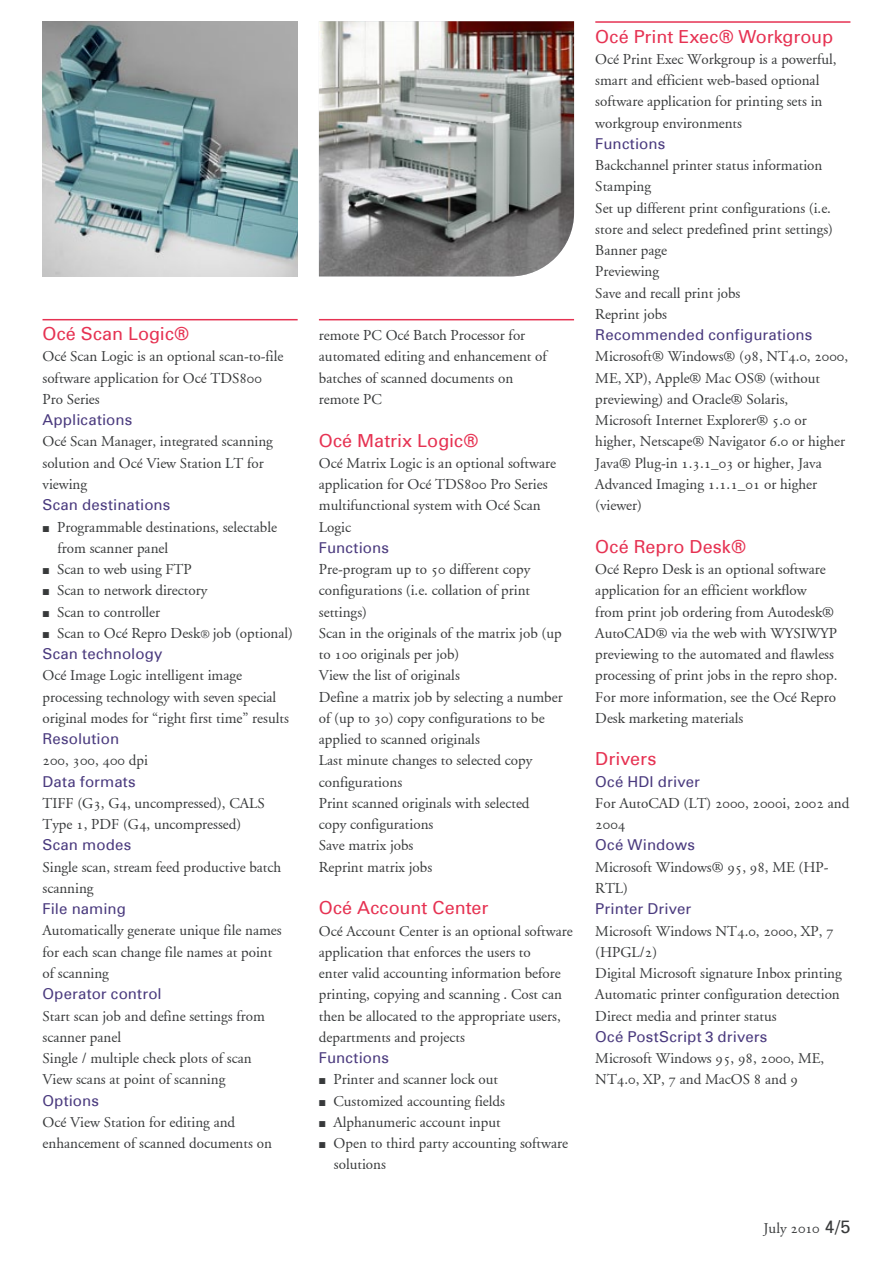
<style>
.page{position:relative;width:893px;height:1263px;background:#fff}
.page>*{position:absolute;margin:0;border:0;box-sizing:border-box;transform-origin:0 0}
.t1{font:18px "Univers 55";color:#e63252}
.t2{font:15px/21.3px "Oce Garamond";color:#383a3b}
.t3{font:15px "Univers 55";letter-spacing:.01em;color:#4a3a7e}
.s1{font-size:12px}
.s2{font-family:"Univers 55";font-size:18px}
</style>
<div class="page">
<img style="left:43px;top:21px;width:255px;height:255px">
<img style="left:319px;top:21px;width:255px;height:255px">
<hr style="left:595px;top:21px;width:255px;height:2px;background:#e63252">
<hr style="left:319px;top:319px;width:255px;height:1px;background:#e63252">
<hr style="left:43px;top:319px;width:255px;height:1px;background:#e63252">
<p class="t1" style="left:43px;top:323px;width:148px">Océ Scan Logic®</p>
<p class="t2" style="left:43px;top:346px;width:242px">Océ Scan Logic is an optional scan-to-file software application for Océ TDS800<br>Pro Series</p>
<p class="t3" style="left:43px;top:411px;width:91px">Applications</p>
<p class="t2" style="left:43px;top:431px;width:232px">Océ Scan Manager, integrated scanning solution and Océ View Station LT for viewing</p>
<p class="t3" style="left:43px;top:496px;width:129px">Scan destinations</p>
<p class="t2" style="left:58px;top:516px;width:221px;text-indent:-15px">• Programmable destinations, selectable from scanner panel</p>
<p class="t2" style="left:43px;top:558px;width:151px">• Scan to web using FTP</p>
<p class="t2" style="left:43px;top:580px;width:166px">• Scan to network directory</p>
<p class="t2" style="left:43px;top:601px;width:119px">• Scan to controller</p>
<p class="t2" style="left:43px;top:622px;width:252px">• Scan to Océ Repro Desk<span class="s1">®</span> job (optional)</p>
<p class="t3" style="left:43px;top:644px;width:122px">Scan technology</p>
<p class="t2" style="left:43px;top:665px;width:248px">Océ Image Logic intelligent image processing technology with seven special original modes for “right first time” results</p>
<p class="t3" style="left:43px;top:729px;width:78px">Resolution</p>
<p class="t2" style="left:43px;top:750px;width:107px">200, 300, 400 dpi</p>
<p class="t3" style="left:43px;top:772px;width:95px">Data formats</p>
<p class="t2" style="left:43px;top:792px;width:224px">TIFF (G3, G4, uncompressed), CALS<br>Type 1, PDF (G4, uncompressed)</p>
<p class="t3" style="left:43px;top:836px;width:90px">Scan modes</p>
<p class="t2" style="left:43px;top:856px;width:240px">Single scan, stream feed productive batch scanning</p>
<p class="t3" style="left:43px;top:899px;width:85px">File naming</p>
<p class="t2" style="left:43px;top:920px;width:241px">Automatically generate unique file names for each scan change file names at point of scanning</p>
<p class="t3" style="left:43px;top:984px;width:121px">Operator control</p>
<p class="t2" style="left:43px;top:1005px;width:224px">Start scan job and define settings from scanner panel<br>Single / multiple check plots of scan<br>View scans at point of scanning</p>
<p class="t3" style="left:43px;top:1091px;width:58px">Options</p>
<p class="t2" style="left:43px;top:1111px;width:231px">Océ View Station for editing and enhancement of scanned documents on</p>
<p class="t2" style="left:319px;top:325px;width:229px">remote PC Océ Batch Processor for automated editing and enhancement of batches of scanned documents on remote PC</p>
<p class="t1" style="left:319px;top:429px;width:161px">Océ Matrix Logic®</p>
<p class="t2" style="left:319px;top:452px;width:239px">Océ Matrix Logic is an optional software application for Océ TDS800 Pro Series multifunctional system with Océ Scan<br>Logic</p>
<p class="t3" style="left:319px;top:538px;width:71px">Functions</p>
<p class="t2" style="left:319px;top:558px;width:245px">Pre-program up to 50 different copy configurations (i.e. collation of print settings)<br>Scan in the originals of the matrix job (up to 100 originals per job)<br>View the list of originals<br>Define a matrix job by selecting a number of (up to 30) copy configurations to be applied to scanned originals<br>Last minute changes to selected copy configurations<br>Print scanned originals with selected<br>copy configurations<br>Save matrix jobs<br>Reprint matrix jobs</p>
<p class="t1" style="left:319px;top:897px;width:171px">Océ Account Center</p>
<p class="t2" style="left:319px;top:920px;width:255px">Océ Account Center is an optional software application that enforces the users to<br>enter valid accounting information before printing, copying and scanning . Cost can then be allocated to the appropriate users, departments and projects</p>
<p class="t3" style="left:319px;top:1048px;width:71px">Functions</p>
<p class="t2" style="left:319px;top:1069px;width:181px">• Printer and scanner lock out</p>
<p class="t2" style="left:319px;top:1090px;width:188px">• Customized accounting fields</p>
<p class="t2" style="left:319px;top:1111px;width:183px">• Alphanumeric account input</p>
<p class="t2" style="left:334px;top:1132px;width:236px;text-indent:-15px">• Open to third party accounting software solutions</p>
<p class="t1" style="left:595px;top:25px;width:239px">Océ Print Exec® Workgroup</p>
<p class="t2" style="left:595px;top:48px;width:243px">Océ Print Exec Workgroup is a powerful, smart and efficient web-based optional software application for printing sets in workgroup environments</p>
<p class="t3" style="left:595px;top:134px;width:71px">Functions</p>
<p class="t2" style="left:595px;top:155px;width:239px">Backchannel printer status information<br>Stamping<br>Set up different print configurations (i.e. store and select predefined print settings)<br>Banner page<br>Previewing<br>Save and recall print jobs<br>Reprint jobs</p>
<p class="t3" style="left:595px;top:325px;width:219px">Recommended configurations</p>
<p class="t2" style="left:595px;top:346px;width:254px">Microsoft® Windows® (98, NT4.0, 2000, ME, XP), Apple® Mac OS® (without previewing) and Oracle® Solaris, Microsoft Internet Explorer® 5.0 or higher, Netscape® Navigator 6.0 or higher Java® Plug-in 1.3.1_03 or higher, Java Advanced Imaging 1.1.1_01 or higher (viewer)</p>
<p class="t1" style="left:595px;top:535px;width:152px">Océ Repro Desk®</p>
<p class="t2" style="left:595px;top:559px;width:244px">Océ Repro Desk is an optional software application for an efficient workflow from print job ordering from Autodesk® AutoCAD® via the web with WYSIWYP previewing to the automated and flawless processing of print jobs in the repro shop.<br>For more information, see the Océ Repro Desk marketing materials</p>
<p class="t1" style="left:595px;top:748px;width:63px">Drivers</p>
<p class="t3" style="left:595px;top:772px;width:106px">Océ HDI driver</p>
<p class="t2" style="left:595px;top:792px;width:255px">For AutoCAD (LT) 2000, 2000i, 2002 and<br>2004</p>
<p class="t3" style="left:595px;top:836px;width:101px">Océ Windows</p>
<p class="t2" style="left:595px;top:856px;width:235px">Microsoft Windows® 95, 98, ME (HP-<br>RTL)</p>
<p class="t3" style="left:595px;top:899px;width:98px">Printer Driver</p>
<p class="t2" style="left:595px;top:920px;width:248px">Microsoft Windows NT4.0, 2000, XP, 7 (HPGL/2)<br>Digital Microsoft signature Inbox printing Automatic printer configuration detection Direct media and printer status</p>
<p class="t3" style="left:595px;top:1027px;width:174px">Océ PostScript 3 drivers</p>
<p class="t2" style="left:595px;top:1047px;width:230px">Microsoft Windows 95, 98, 2000, ME,<br>NT4.0, XP, 7 and MacOS 8 and 9</p>
<p class="t2" style="left:764px;top:1218px;width:88px">July 2010 <span class="s2">4/5</span></p>
</div>
